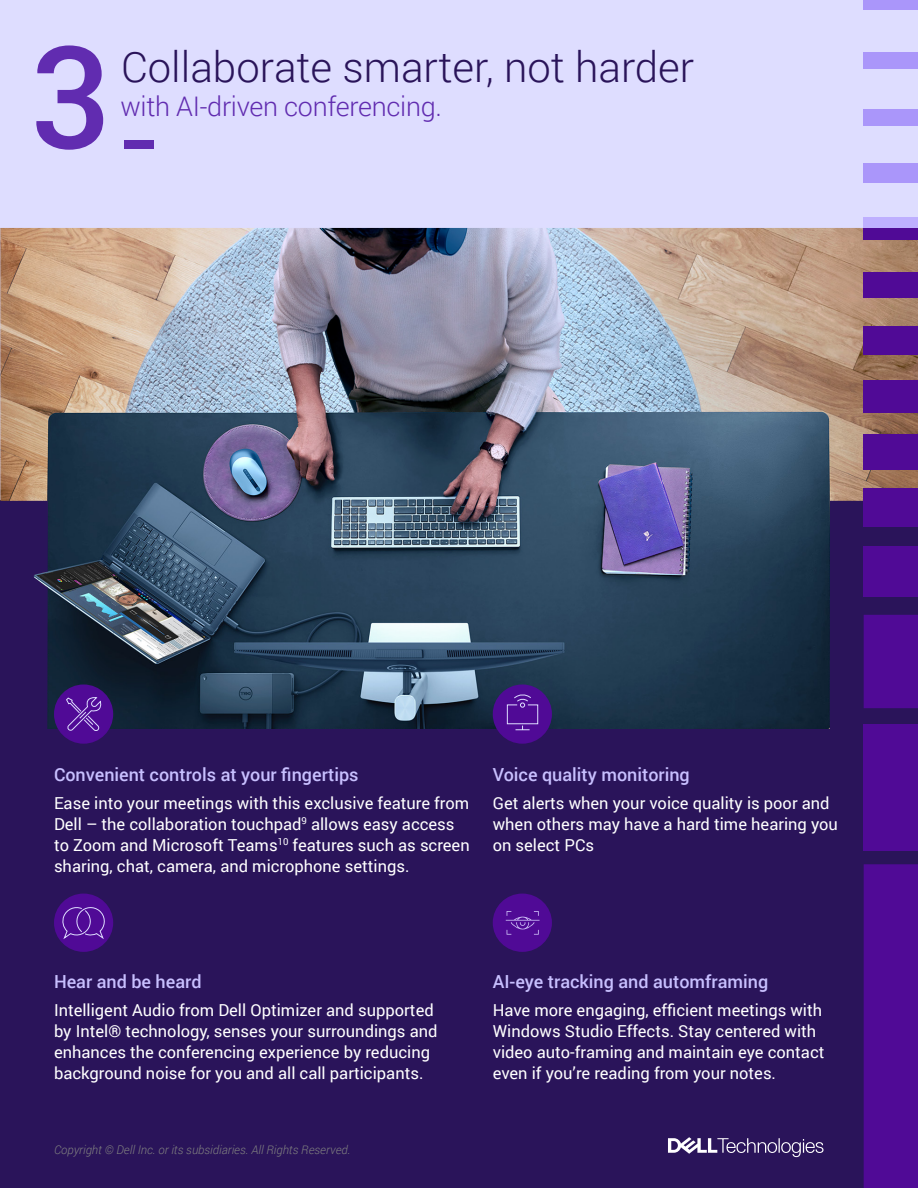
<style>
.page{position:relative;width:918px;height:1188px;background:#deddff}
.page>*{position:absolute;margin:0;border:0;box-sizing:border-box;transform-origin:0 0}
.Page_Header{font:500 142.5px "Roboto";color:#612cb0}
.Page_Header-2{font:300 42px "Roboto";color:#2a145a}
.Page_Subhead{font:300 27px "Roboto";letter-spacing:-.01em;color:#612cb0}
.Body_Copy_Header{font:500 18px "Roboto";color:#c8c0ff}
.Body_Copy{font:16.5px/21px "Roboto";color:#fff}
.Small_Type___Page_Number{font:italic 300 12px "Roboto";color:#808080}
</style>
<div class="page">
<div style="left:0;top:500px;width:918px;height:688px;background:#2a145a"></div>
<img style="left:0;top:228px;width:918px;height:501px">
<div style="left:864px;top:488px;width:54px;height:39px;background:#500a96"></div>
<div style="left:864px;top:546px;width:54px;height:50px;background:#500a96"></div>
<div style="left:864px;top:615px;width:54px;height:93px;background:#500a96"></div>
<div style="left:864px;top:724px;width:54px;height:126px;background:#500a96"></div>
<div style="left:864px;top:864px;width:54px;height:324px;background:#500a96"></div>
<div style="left:864px;top:434px;width:54px;height:35px;background:#500a96"></div>
<div style="left:864px;top:380px;width:54px;height:32px;background:#500a96"></div>
<div style="left:864px;top:326px;width:54px;height:29px;background:#500a96"></div>
<div style="left:864px;top:272px;width:54px;height:26px;background:#500a96"></div>
<div style="left:864px;top:218px;width:54px;height:22px;background:#500a96"></div>
<div style="left:864px;top:0;width:54px;height:9px;background:#aa96fa"></div>
<div style="left:54px;top:684px;width:59px;height:60px;background:#500a96;border-radius:50%"></div>
<div style="left:54px;top:894px;width:59px;height:58px;background:#500a96;border-radius:50%"></div>
<div style="left:864px;top:52px;width:54px;height:16px;background:#aa96fa"></div>
<div style="left:864px;top:164px;width:54px;height:19px;background:#aa96fa"></div>
<div style="left:864px;top:110px;width:54px;height:16px;background:#aa96fa"></div>
<div style="left:864px;top:218px;width:54px;height:10px;background:#beafff"></div>
<svg style="left:668px;top:1137px;width:156px;height:20px"></svg>
<svg style="left:66px;top:697px;width:36px;height:34px"></svg>
<div style="left:493px;top:684px;width:59px;height:60px;background:#500a96;border-radius:50%"></div>
<svg style="left:507px;top:694px;width:31px;height:36px"></svg>
<div style="left:124px;top:140px;width:30px;height:8px;background:#612cb0"></div>
<svg style="left:62px;top:907px;width:43px;height:32px"></svg>
<div style="left:493px;top:894px;width:59px;height:58px;background:#500a96;border-radius:50%"></div>
<svg style="left:506px;top:911px;width:34px;height:24px"></svg>
<p class="Page_Header" style="left:30px;top:-3px;width:82px">3</p>
<p class="Page_Header-2" style="left:121px;top:38px;width:575px">Collaborate smarter, not harder</p>
<p class="Page_Subhead" style="left:120px;top:88px;width:323px">with AI-driven conferencing.</p>
<p class="Body_Copy_Header" style="left:54px;top:762px;width:306px">Convenient controls at your fingertips</p>
<p class="Body_Copy" style="left:54px;top:792px;width:417px">Ease into your meetings with this exclusive feature from Dell – the collaboration touchpad<sup>9</sup> allows easy access to Zoom and Microsoft Teams<sup>10</sup> features such as screen sharing, chat, camera, and microphone settings.</p>
<p class="Body_Copy_Header" style="left:493px;top:762px;width:199px">Voice quality monitoring</p>
<p class="Body_Copy" style="left:493px;top:792px;width:347px">Get alerts when your voice quality is poor and when others may have a hard time hearing you on select PCs</p>
<p class="Body_Copy_Header" style="left:54px;top:969px;width:149px">Hear and be heard</p>
<p class="Body_Copy" style="left:54px;top:999px;width:385px">Intelligent Audio from Dell Optimizer and supported by Intel® technology, senses your surroundings and enhances the conferencing experience by reducing background noise for you and all call participants.</p>
<p class="Small_Type___Page_Number" style="left:54px;top:1142px;width:298px">Copyright © Dell Inc. or its subsidiaries. All Rights Reserved.</p>
<p class="Body_Copy_Header" style="left:493px;top:969px;width:277px">AI-eye tracking and automframing</p>
<p class="Body_Copy" style="left:493px;top:999px;width:333px">Have more engaging, efficient meetings with Windows Studio Effects. Stay centered with video auto-framing and maintain eye contact even if you’re reading from your notes.</p>
</div>
